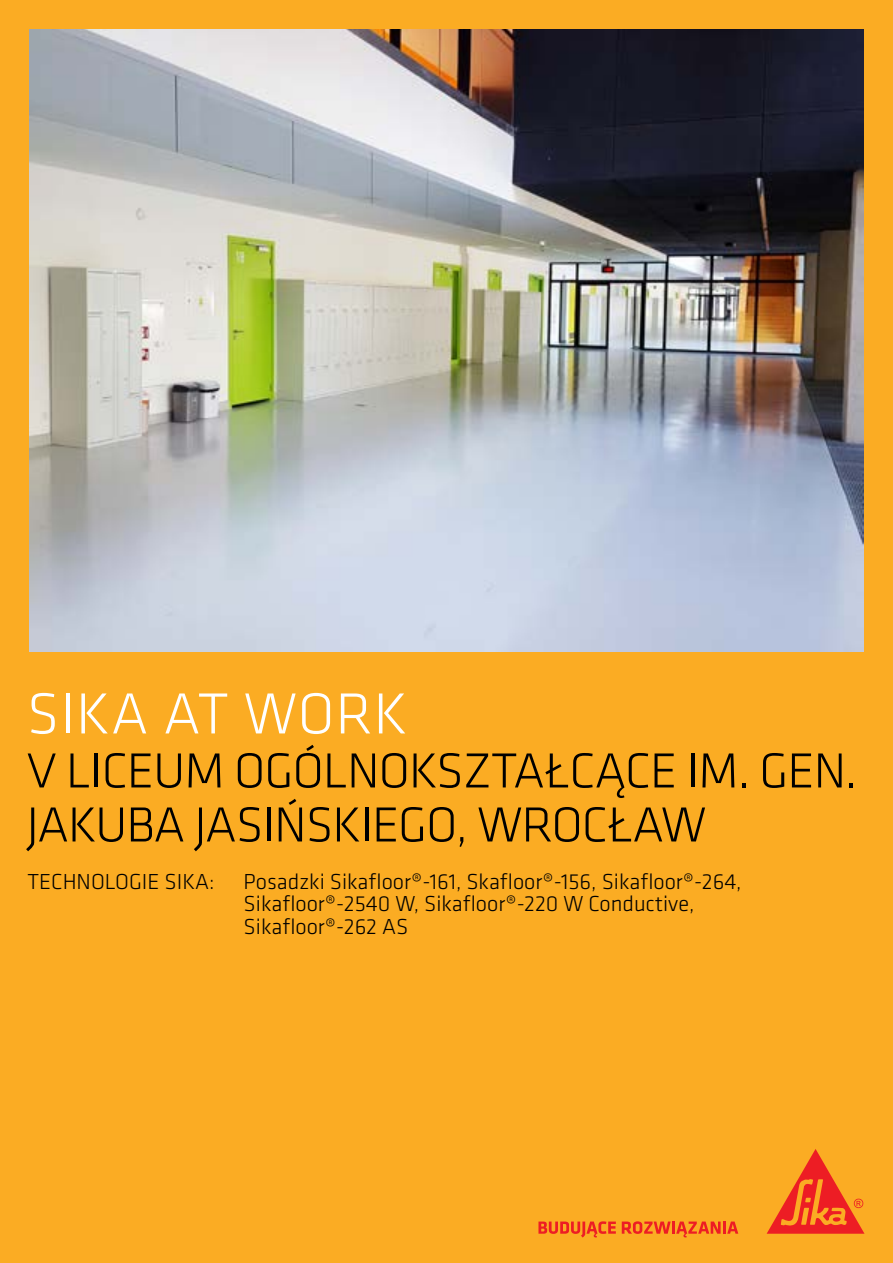
<style>
.page{position:relative;width:893px;height:1263px;background:#fbac23}
.page>*{position:absolute;margin:0;border:0;box-sizing:border-box;transform-origin:0 0}
.t1{font:300 60px "Klavika";letter-spacing:.015em;color:#fff}
.t2{font:300 51px/54px "Klavika";letter-spacing:-.02em;color:#000}
.t3{font:300 22.5px/22.5px "Klavika";color:#000}
</style>
<div class="page">
<svg style="left:767px;top:1149px;width:97px;height:85px"></svg>
<svg style="left:538px;top:1221px;width:78px;height:16px"></svg>
<svg style="left:622px;top:1221px;width:116px;height:16px"></svg>
<img style="left:30px;top:30px;width:833px;height:621px">
<h1 class="t1" style="left:27px;top:677px;width:383px">SIKA AT WORK</h1>
<h2 class="t2" style="left:27px;top:743px;width:832px">V LICEUM OGÓLNOKSZTAŁCĄCE IM. GEN.<br>JAKUBA JASIŃSKIEGO, WROCŁAW</h2>
<p class="t3" style="left:28px;top:870px;width:189px">TECHNOLOGIE SIKA:</p>
<p class="t3" style="left:244px;top:870px;width:499px">Posadzki Sikafloor®-161, Skafloor®-156, Sikafloor®-264,<br>Sikafloor®-2540 W, Sikafloor®-220 W Conductive,<br>Sikafloor®-262 AS</p>
</div>
